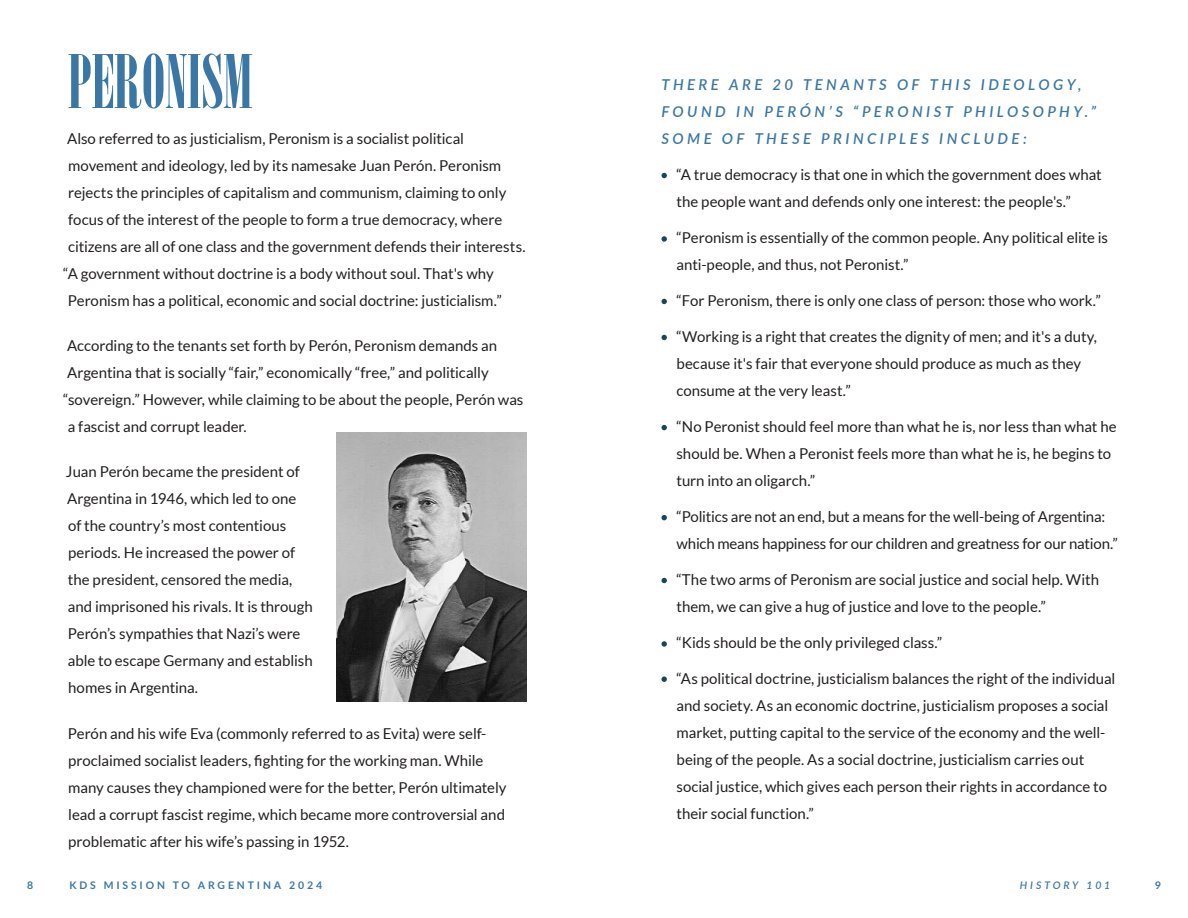
<style>
.page{position:relative;width:1188px;height:918px;background:#fff}
.page>*{position:absolute;margin:0;border:0;box-sizing:border-box;transform-origin:0 0}
.t1{font:73.5px "Onyx";color:#3a77a5}
.t2{font:15px/27px "Lato";letter-spacing:-.005em;color:#231f20}
.t3{font:italic 600 15px/27px "Lato";letter-spacing:.23em;color:#3a77a5}
.t4{font:700 10.5px "Lato";letter-spacing:.275em;color:#3a77a5}
.t5{font:italic 600 10.5px "Lato";letter-spacing:.275em;color:#3a77a5}
</style>
<div class="page">
<img style="left:336px;top:432px;width:190px;height:269px">
<svg style="left:661px;top:173px;width:6px;height:5px"></svg>
<svg style="left:661px;top:236px;width:6px;height:6px"></svg>
<svg style="left:661px;top:299px;width:6px;height:5px"></svg>
<svg style="left:661px;top:335px;width:6px;height:5px"></svg>
<svg style="left:661px;top:425px;width:6px;height:5px"></svg>
<svg style="left:661px;top:515px;width:6px;height:5px"></svg>
<svg style="left:661px;top:578px;width:6px;height:5px"></svg>
<svg style="left:661px;top:641px;width:6px;height:6px"></svg>
<svg style="left:661px;top:677px;width:6px;height:5px"></svg>
<h1 class="t1" style="left:68px;top:39px;width:187px">PERONISM</h1>
<p class="t2" style="left:67px;top:125px;width:399px">Also referred to as justicialism, Peronism is a socialist political</p>
<p class="t2" style="left:68px;top:152px;width:434px">movement and ideology, led by its namesake Juan Perón. Peronism</p>
<p class="t2" style="left:68px;top:179px;width:440px">rejects the principles of capitalism and communism, claiming to only</p>
<p class="t2" style="left:68px;top:206px;width:435px">focus of the interest of the people to form a true democracy, where</p>
<p class="t2" style="left:68px;top:233px;width:459px">citizens are all of one class and the government defends their interests.</p>
<p class="t2" style="left:63px;top:260px;width:432px">“A government without doctrine is a body without soul. That's why</p>
<p class="t2" style="left:68px;top:287px;width:435px">Peronism has a political, economic and social doctrine: justicialism.”</p>
<p class="t2" style="left:63px;top:332px;width:462px">According to the tenants set forth by Perón, Peronism demands an Argentina that is socially “fair,” economically “free,” and politically “sovereign.” However, while claiming to be about the people, Perón was a fascist and corrupt leader.</p>
<p class="t2" style="left:66px;top:458px;width:248px">Juan Perón became the president of Argentina in 1946, which led to one<br>of the country’s most contentious periods. He increased the power of the president, censored the media, and imprisoned his rivals. It is through Perón’s sympathies that Nazi’s were able to escape Germany and establish homes in Argentina.</p>
<p class="t2" style="left:68px;top:720px;width:440px">Perón and his wife Eva (commonly referred to as Evita) were self&shy;proclaimed socialist leaders, fighting for the working man. While many causes they championed were for the better, Perón ultimately lead a corrupt fascist regime, which became more controversial and problematic after his wife’s passing in 1952.</p>
<p class="t3" style="left:662px;top:70px;width:436px">THERE ARE 20 TENANTS OF THIS IDEOLOGY,<br>FOUND IN PERÓN’S “PERONIST PHILOSOPHY.”<br>SOME OF THESE PRINCIPLES INCLUDE:</p>
<p class="t2" style="left:676px;top:161px;width:427px">“A true democracy is that one in which the government does what the people want and defends only one interest: the people's.”</p>
<p class="t2" style="left:676px;top:224px;width:433px">“Peronism is essentially of the common people. Any political elite is anti-people, and thus, not Peronist.”</p>
<p class="t2" style="left:676px;top:287px;width:426px">“For Peronism, there is only one class of person: those who work.”</p>
<p class="t2" style="left:676px;top:323px;width:422px">“Working is a right that creates the dignity of men; and it's a duty, because it's fair that everyone should produce as much as they consume at the very least.”</p>
<p class="t2" style="left:676px;top:413px;width:442px">“No Peronist should feel more than what he is, nor less than what he should be. When a Peronist feels more than what he is, he begins to turn into an oligarch.”</p>
<p class="t2" style="left:676px;top:503px;width:443px">“Politics are not an end, but a means for the well-being of Argentina: which means happiness for our children and greatness for our nation.”</p>
<p class="t2" style="left:676px;top:566px;width:424px">“The two arms of Peronism are social justice and social help. With them, we can give a hug of justice and love to the people.”</p>
<p class="t2" style="left:676px;top:629px;width:267px">“Kids should be the only privileged class.”</p>
<p class="t2" style="left:676px;top:665px;width:440px">“As political doctrine, justicialism balances the right of the individual and society. As an economic doctrine, justicialism proposes a social market, putting capital to the service of the economy and the well&shy;being of the people. As a social doctrine, justicialism carries out social justice, which gives each person their rights in accordance to their social function.”</p>
<p class="t4" style="left:27px;top:879px;width:8px">8</p>
<p class="t4" style="left:69px;top:879px;width:254px">KDS MISSION TO ARGENTINA 2024</p>
<p class="t5" style="left:1020px;top:877px;width:92px">HISTORY 101</p>
<p class="t4" style="left:1155px;top:879px;width:8px">9</p>
</div>
